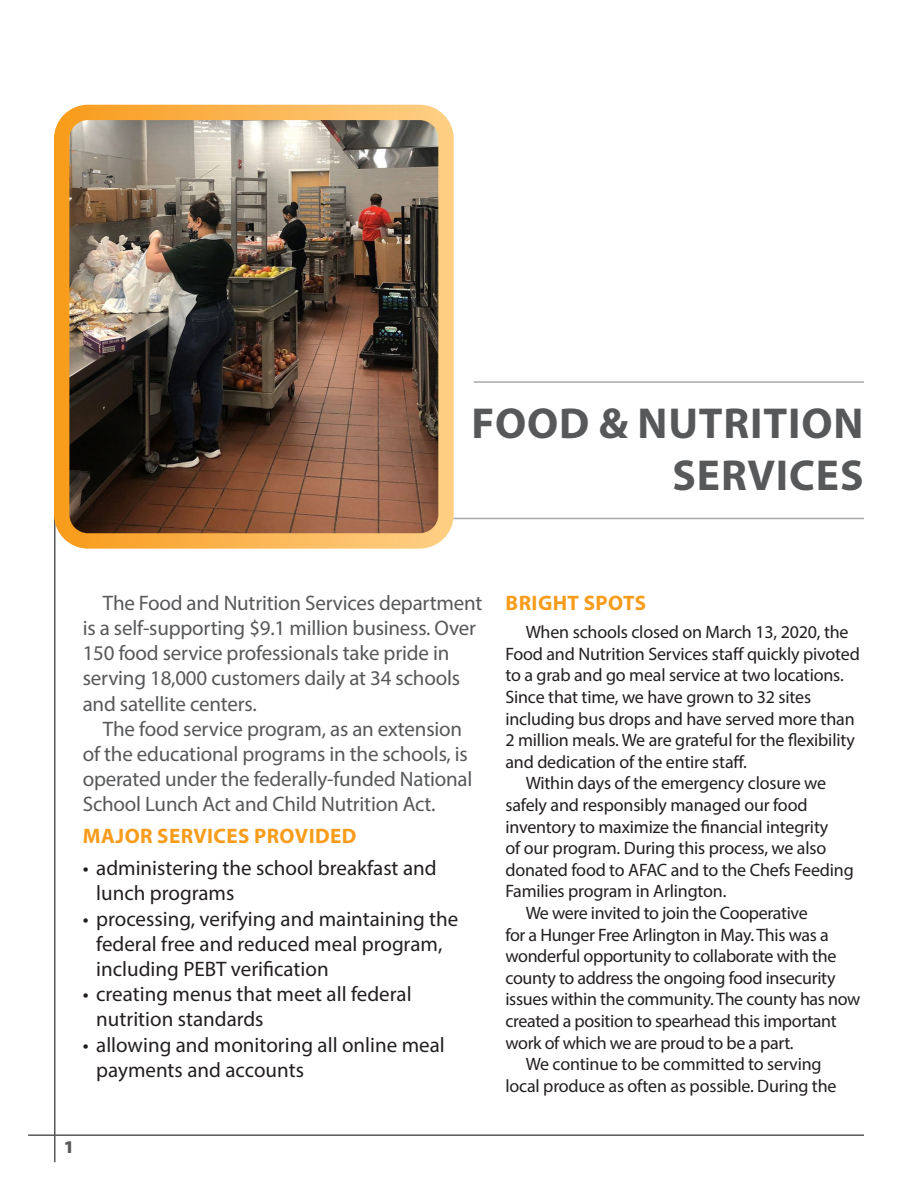
<style>
.page{position:relative;width:918px;height:1188px;background:#fff}
.page>*{position:absolute;margin:0;border:0;box-sizing:border-box;transform-origin:0 0}
.header2{font:700 43.5px/52.2px "Myriad Pro";letter-spacing:.02em;color:#57585a;text-align:right}
.intro{font:21px/25.2px "Myriad Pro";letter-spacing:-.01em;color:#57585a}
.t1{font:21px/25.2px "Myriad Pro";color:#231f20}
.header-color{font:700 21px "Myriad Pro";letter-spacing:.02em;color:#f89c1c}
.t2{font:18px/21.6px "Myriad Pro";letter-spacing:-.01em;color:#231f20}
.t3{font:900 18px "Myriad Pro";color:#57585a}
</style>
<div class="page">
<hr style="left:54px;top:255px;width:2px;height:907px;background:#57585a">
<hr style="left:28px;top:1134px;width:836px;height:2px;background:#57585a">
<hr style="left:401px;top:518px;width:463px;height:1px;background:#a8a9ad">
<img style="left:70px;top:121px;width:368px;height:412px">
<div style="left:54px;top:105px;width:400px;height:444px;border:15px solid #fff;border-radius:26px"></div>
<hr style="left:474px;top:381px;width:390px;height:2px;background:#a8a9ad">
<p class="header2" style="left:471px;top:398px;width:394px">FOOD &amp; NUTRITION<br>SERVICES</p>
<p class="intro" style="left:83px;top:590px;width:401px;text-indent:20px">The Food and Nutrition Services department is a self-supporting $9.1 million business. Over 150 food service professionals take pride in serving 18,000 customers daily at 34 schools and satellite centers.</p>
<p class="intro" style="left:83px;top:716px;width:391px;text-indent:20px">The food service program, as an extension of the educational programs in the schools, is operated under the federally-funded National School Lunch Act and Child Nutrition Act.</p>
<p class="header-color" style="left:83px;top:824px;width:275px">MAJOR SERVICES PROVIDED</p>
<p class="t1" style="left:96px;top:855px;width:342px;text-indent:-14px">• administering the school breakfast and lunch programs</p>
<p class="t1" style="left:96px;top:906px;width:364px;text-indent:-14px">• processing, verifying and maintaining the federal free and reduced meal program, including PEBT verification</p>
<p class="t1" style="left:96px;top:981px;width:317px;text-indent:-14px">• creating menus that meet all federal nutrition standards</p>
<p class="t1" style="left:96px;top:1032px;width:350px;text-indent:-14px">• allowing and monitoring all online meal payments and accounts</p>
<p class="t3" style="left:64px;top:1135px;width:12px">1</p>
<p class="header-color" style="left:506px;top:591px;width:142px">BRIGHT SPOTS</p>
<p class="t2" style="left:505px;top:621px;width:356px;text-indent:20px">When schools closed on March 13, 2020, the Food and Nutrition Services staff quickly pivoted to a grab and go meal service at two locations.<br>Since that time, we have grown to 32 sites including bus drops and have served more than 2 million meals. We are grateful for the flexibility and dedication of the entire staff.</p>
<p class="t2" style="left:505px;top:772px;width:350px;text-indent:20px">Within days of the emergency closure we safely and responsibly managed our food inventory to maximize the financial integrity<br>of our program. During this process, we also donated food to AFAC and to the Chefs Feeding Families program in Arlington.</p>
<p class="t2" style="left:505px;top:902px;width:357px;text-indent:20px">We were invited to join the Cooperative<br>for a Hunger Free Arlington in May. This was a wonderful opportunity to collaborate with the county to address the ongoing food insecurity issues within the community. The county has now created a position to spearhead this important work of which we are proud to be a part.</p>
<p class="t2" style="left:505px;top:1053px;width:333px;text-align:center">We continue to be committed to serving local produce as often as possible. During the</p>
</div>
